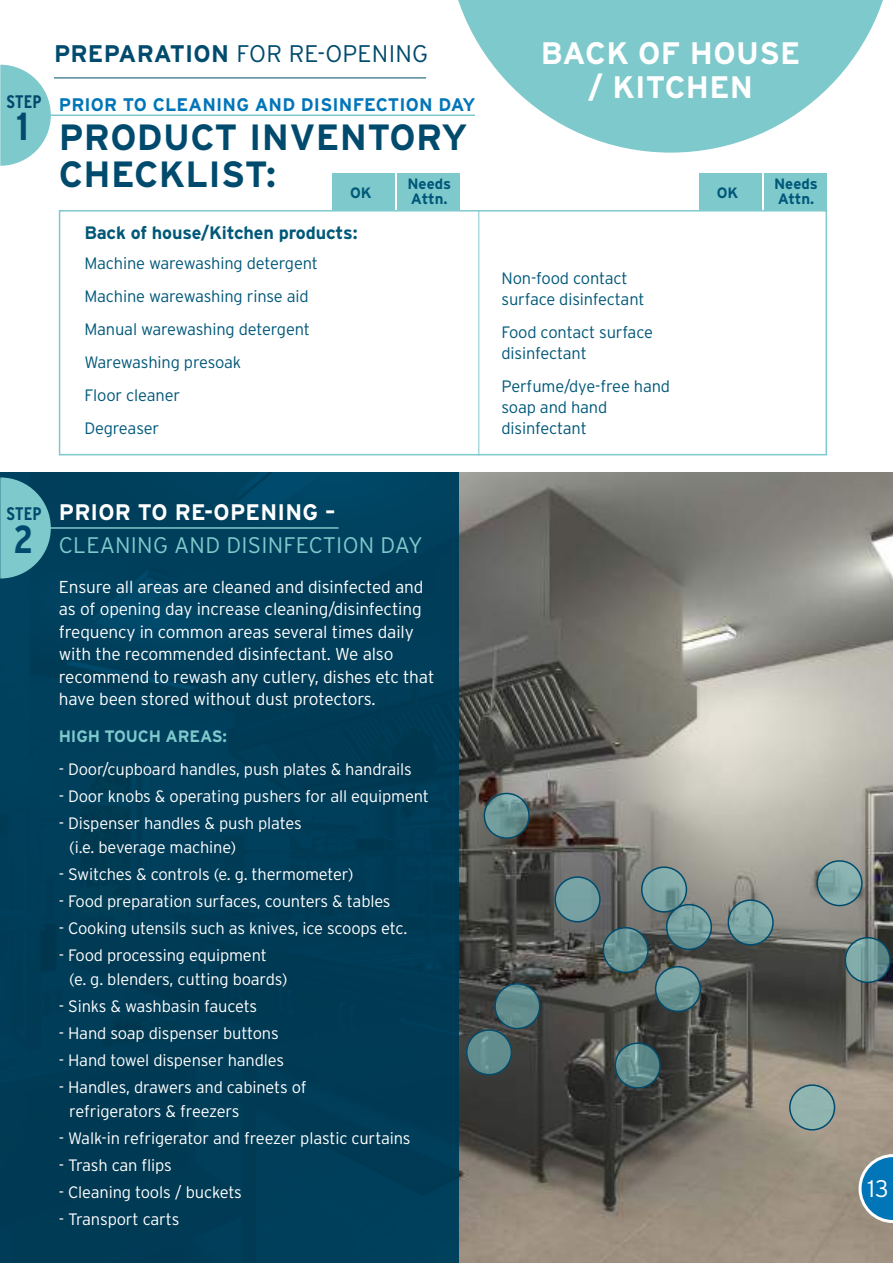
<style>
.page{position:relative;width:893px;height:1263px;background:#fff}
.page>*{position:absolute;margin:0;border:0;box-sizing:border-box;transform-origin:0 0}
.t1{font:700 condensed 39px "Interstate";color:#004b6d}
.t2{font:700 36.45px/36.8px "Interstate";letter-spacing:.01em;color:#004b6d}
.t3{font:700 31.05px/34.5px "Interstate";letter-spacing:.01em;color:#fff;text-align:center}
.t4{font:300 24px "Interstate";letter-spacing:.01em;color:#004b6d}
.t5{font:300 24px "Interstate";color:#fff}
.t6{font:300 22.5px "Interstate";letter-spacing:.01em;color:#7ec9cc}
.t7{font:700 22.5px "Interstate";letter-spacing:.01em;color:#fff}
.t8{font:700 18.15px "Interstate";letter-spacing:.01em;color:#0075b8}
.t9{font:700 condensed 18.15px "Interstate";letter-spacing:.01em;color:#004b6d}
.t10{font:700 18px "Interstate";letter-spacing:-.01em;color:#005879}
.t11{font:300 17.25px/22.5px "Interstate";letter-spacing:-.01em;color:#fff}
.t12{font:300 16.5px/24px "Interstate";letter-spacing:-.01em;color:#fff}
.t13{font:300 16.5px/33px "Interstate";letter-spacing:-.01em;color:#005879}
.t14{font:700 16.5px "Interstate";letter-spacing:-.01em;color:#7ec9cc}
.t15{font:700 15px/15px "Interstate";color:#005879}
.s1{font-weight:700}
</style>
<div class="page">
<img style="left:459px;top:473px;width:434px;height:790px">
<svg style="left:858px;top:1154px;width:35px;height:69px;background:#458db4"></svg>
<svg style="left:458px;top:0;width:425px;height:153px;fill:#7ec9cc"></svg>
<hr style="left:54px;top:78px;width:372px;height:1px;background:#004b6d">
<div style="left:0;top:473px;width:459px;height:790px;background:#003d58"></div>
<svg style="left:817px;top:861px;width:45px;height:44px"></svg>
<div style="left:816px;top:860px;width:47px;height:46px;border:2px solid #004b6d;border-radius:50%"></div>
<svg style="left:728px;top:900px;width:45px;height:45px"></svg>
<div style="left:728px;top:899px;width:46px;height:46px;border:2px solid #004b6d;border-radius:50%"></div>
<svg style="left:667px;top:905px;width:44px;height:44px"></svg>
<div style="left:666px;top:904px;width:46px;height:46px;border:2px solid #004b6d;border-radius:50%"></div>
<svg style="left:642px;top:867px;width:44px;height:45px"></svg>
<div style="left:641px;top:866px;width:46px;height:46px;border:2px solid #004b6d;border-radius:50%"></div>
<svg style="left:467px;top:1030px;width:44px;height:45px"></svg>
<div style="left:466px;top:1029px;width:46px;height:46px;border:2px solid #004b6d;border-radius:50%"></div>
<svg style="left:495px;top:984px;width:45px;height:44px"></svg>
<div style="left:494px;top:983px;width:46px;height:46px;border:2px solid #004b6d;border-radius:50%"></div>
<svg style="left:555px;top:877px;width:45px;height:45px"></svg>
<div style="left:554px;top:876px;width:47px;height:46px;border:2px solid #004b6d;border-radius:50%"></div>
<svg style="left:845px;top:938px;width:45px;height:44px"></svg>
<div style="left:844px;top:937px;width:47px;height:46px;border:2px solid #004b6d;border-radius:50%"></div>
<svg style="left:603px;top:928px;width:45px;height:44px"></svg>
<div style="left:603px;top:927px;width:46px;height:46px;border:2px solid #004b6d;border-radius:50%"></div>
<svg style="left:0;top:65px;width:51px;height:101px"></svg>
<svg style="left:0;top:477px;width:51px;height:101px"></svg>
<hr style="left:38px;top:114px;width:437px;height:2px;background:#7ec9cc">
<hr style="left:38px;top:527px;width:300px;height:2px;background:#7ec9cc">
<div style="left:59px;top:210px;width:768px;height:245px;border:2px solid #7ec9cc"></div>
<div style="left:398px;top:173px;width:62px;height:37px;background:#7ec9cc"></div>
<div style="left:764px;top:173px;width:63px;height:37px;background:#7ec9cc"></div>
<div style="left:332px;top:173px;width:63px;height:37px;background:#7ec9cc"></div>
<div style="left:699px;top:173px;width:62px;height:37px;background:#7ec9cc"></div>
<hr style="left:478px;top:210px;width:1px;height:245px;background:#7ec9cc">
<svg style="left:615px;top:1043px;width:45px;height:45px"></svg>
<div style="left:615px;top:1042px;width:46px;height:47px;border:2px solid #004b6d;border-radius:50%"></div>
<div style="left:790px;top:1085px;width:44px;height:45px;background:#90b6b0;border-radius:50%"></div>
<div style="left:789px;top:1084px;width:46px;height:46px;border:2px solid #004b6d;border-radius:50%"></div>
<svg style="left:484px;top:793px;width:45px;height:45px"></svg>
<div style="left:484px;top:793px;width:46px;height:46px;border:2px solid #004b6d;border-radius:50%"></div>
<svg style="left:656px;top:967px;width:44px;height:44px"></svg>
<div style="left:655px;top:966px;width:46px;height:46px;border:2px solid #004b6d;border-radius:50%"></div>
<p class="t9" style="left:7px;top:91px;width:36px">STEP</p>
<h1 class="t1" style="left:17px;top:105px;width:14px">1</h1>
<h3 class="t4" style="left:54px;top:39px;width:376px"><span class="s1">PREPARATION</span> FOR RE-OPENING</h3>
<h3 class="t3" style="left:541px;top:35px;width:261px">BACK OF HOUSE / KITCHEN</h3>
<p class="t8" style="left:59px;top:94px;width:418px">PRIOR TO CLEANING AND DISINFECTION DAY</p>
<h2 class="t2" style="left:59px;top:119px;width:410px">PRODUCT INVENTORY<br>CHECKLIST:</h2>
<p class="t15" style="left:407px;top:176px;width:45px">Needs<br>Attn.</p>
<p class="t15" style="left:774px;top:176px;width:45px">Needs<br>Attn.</p>
<p class="t15" style="left:350px;top:186px;width:23px">OK</p>
<p class="t15" style="left:717px;top:186px;width:23px">OK</p>
<p class="t10" style="left:84px;top:221px;width:275px">Back of house/Kitchen products:</p>
<p class="t13" style="left:84px;top:246px;width:235px">Machine warewashing detergent<br>Machine warewashing rinse aid<br>Manual warewashing detergent<br>Warewashing presoak<br>Floor cleaner<br>Degreaser</p>
<p class="t13" style="left:502px;top:267px;width:145px;line-height:21px">Non-food contact surface disinfectant</p>
<p class="t13" style="left:502px;top:321px;width:153px;line-height:21px">Food contact surface disinfectant</p>
<p class="t13" style="left:502px;top:375px;width:170px;line-height:21px">Perfume/dye-free hand soap and hand disinfectant</p>
<p class="t9" style="left:7px;top:504px;width:36px">STEP</p>
<h1 class="t1" style="left:13px;top:517px;width:22px">2</h1>
<h3 class="t7" style="left:59px;top:499px;width:278px">PRIOR TO RE-OPENING –</h3>
<h3 class="t6" style="left:59px;top:532px;width:366px">CLEANING AND DISINFECTION DAY</h3>
<p class="t11" style="left:59px;top:575px;width:377px">Ensure all areas are cleaned and disinfected and as of opening day increase cleaning/disinfecting frequency in common areas several times daily with the recommended disinfectant. We also recommend to rewash any cutlery, dishes etc that have been stored without dust protectors.</p>
<p class="t14" style="left:59px;top:726px;width:170px">HIGH TOUCH AREAS:</p>
<p class="t12" style="left:59px;top:757px;width:355px">- Door/cupboard handles, push plates &amp; handrails</p>
<p class="t12" style="left:59px;top:784px;width:372px">- Door knobs &amp; operating pushers for all equipment</p>
<p class="t12" style="left:69px;top:811px;width:234px;text-indent:-10px">- Dispenser handles &amp; push plates (i.e. beverage machine)</p>
<p class="t12" style="left:59px;top:862px;width:296px">- Switches &amp; controls (e. g. thermometer)</p>
<p class="t12" style="left:59px;top:889px;width:333px">- Food preparation surfaces, counters &amp; tables</p>
<p class="t12" style="left:59px;top:916px;width:350px">- Cooking utensils such as knives, ice scoops etc.</p>
<p class="t12" style="left:69px;top:943px;width:220px;text-indent:-10px">- Food processing equipment (e. g. blenders, cutting boards)</p>
<p class="t12" style="left:59px;top:994px;width:200px">- Sinks &amp; washbasin faucets</p>
<p class="t12" style="left:59px;top:1021px;width:221px">- Hand soap dispenser buttons</p>
<p class="t12" style="left:59px;top:1048px;width:227px">- Hand towel dispenser handles</p>
<p class="t12" style="left:69px;top:1075px;width:239px;text-indent:-10px">- Handles, drawers and cabinets of refrigerators &amp; freezers</p>
<p class="t12" style="left:59px;top:1126px;width:353px">- Walk-in refrigerator and freezer plastic curtains</p>
<p class="t12" style="left:59px;top:1153px;width:115px">- Trash can flips</p>
<p class="t12" style="left:59px;top:1180px;width:185px">- Cleaning tools / buckets</p>
<p class="t12" style="left:59px;top:1207px;width:122px">- Transport carts</p>
<h3 class="t5" style="left:868px;top:1174px;width:22px">13</h3>
</div>
